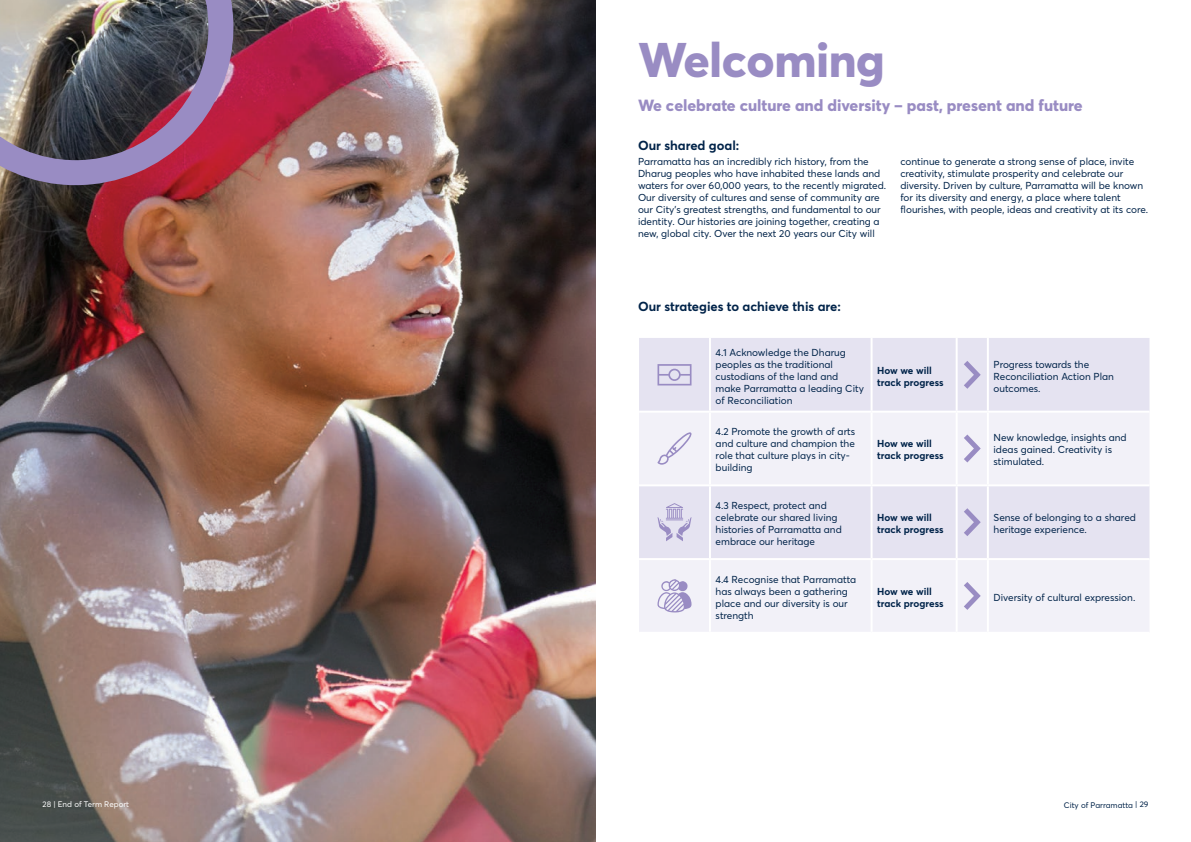
<style>
.page{position:relative;width:1191px;height:842px;background:#fff}
.page>*{position:absolute;margin:0;border:0;box-sizing:border-box;transform-origin:0 0}
.t1{font:800 48px "Parramatta";letter-spacing:-.01em;color:#998cc3}
.t2{font:800 16px "Parramatta";color:#998cc3}
.t3{font:700 13px "Parramatta";color:#002349}
.t4{font:10px/12px "Parramatta";color:#002349}
.t5{font:700 10px/12px "Parramatta";color:#002349}
.t6{font:8px "Parramatta";color:#002349}
.t7{font:8px "Parramatta";color:#fff}
</style>
<div class="page">
<img style="left:0;top:0;width:595px;height:842px">
<img style="left:0;top:0;width:233px;height:185px">
<div style="left:639px;top:338px;width:510px;height:73px;background:#e5e3f1"></div>
<svg style="left:639px;top:413px;width:510px;height:219px;fill:#f2f1f8"></svg>
<hr style="left:709px;top:338px;width:2px;height:73px;background:#fff">
<hr style="left:870px;top:338px;width:2px;height:73px;background:#fff">
<hr style="left:955px;top:338px;width:2px;height:73px;background:#fff">
<hr style="left:986px;top:338px;width:2px;height:73px;background:#fff">
<hr style="left:709px;top:413px;width:2px;height:71px;background:#fff">
<hr style="left:870px;top:413px;width:2px;height:71px;background:#fff">
<hr style="left:955px;top:413px;width:2px;height:71px;background:#fff">
<hr style="left:986px;top:413px;width:2px;height:71px;background:#fff">
<hr style="left:639px;top:484px;width:71px;height:2px;background:#fff">
<hr style="left:710px;top:484px;width:161px;height:2px;background:#fff">
<hr style="left:709px;top:486px;width:2px;height:72px;background:#fff">
<hr style="left:871px;top:484px;width:85px;height:2px;background:#fff">
<hr style="left:870px;top:486px;width:2px;height:72px;background:#fff">
<hr style="left:956px;top:484px;width:31px;height:2px;background:#fff">
<hr style="left:955px;top:486px;width:2px;height:72px;background:#fff">
<hr style="left:987px;top:484px;width:162px;height:2px;background:#fff">
<hr style="left:986px;top:486px;width:2px;height:72px;background:#fff">
<hr style="left:639px;top:558px;width:71px;height:2px;background:#fff">
<hr style="left:710px;top:558px;width:161px;height:2px;background:#fff">
<hr style="left:709px;top:560px;width:2px;height:72px;background:#fff">
<hr style="left:871px;top:558px;width:85px;height:2px;background:#fff">
<hr style="left:870px;top:560px;width:2px;height:72px;background:#fff">
<hr style="left:956px;top:558px;width:31px;height:2px;background:#fff">
<hr style="left:955px;top:560px;width:2px;height:72px;background:#fff">
<hr style="left:987px;top:558px;width:162px;height:2px;background:#fff">
<hr style="left:986px;top:560px;width:2px;height:72px;background:#fff">
<svg style="left:657px;top:364px;width:34px;height:21px"></svg>
<svg style="left:963px;top:361px;width:17px;height:28px"></svg>
<svg style="left:657px;top:432px;width:35px;height:33px"></svg>
<svg style="left:963px;top:434px;width:17px;height:28px"></svg>
<svg style="left:657px;top:503px;width:34px;height:38px"></svg>
<svg style="left:963px;top:508px;width:17px;height:28px"></svg>
<svg style="left:657px;top:579px;width:34px;height:33px"></svg>
<svg style="left:963px;top:582px;width:17px;height:28px"></svg>
<h1 class="t1" style="left:638px;top:26px;width:248px">Welcoming</h1>
<h2 class="t2" style="left:638px;top:94px;width:446px">We celebrate culture and diversity – past, present and future</h2>
<h3 class="t3" style="left:638px;top:136px;width:103px">Our shared goal:</h3>
<p class="t4" style="left:638px;top:155px;width:250px">Parramatta has an incredibly rich history, from the Dharug peoples who have inhabited these lands and waters for over 60,000 years, to the recently migrated.<br>Our diversity of cultures and sense of community are our City’s greatest strengths, and fundamental to our identity. Our histories are joining together, creating a new, global city. Over the next 20 years our City will</p>
<p class="t4" style="left:900px;top:155px;width:249px">continue to generate a strong sense of place, invite creativity, stimulate prosperity and celebrate our diversity. Driven by culture, Parramatta will be known for its diversity and energy, a place where talent flourishes, with people, ideas and creativity at its core.</p>
<h3 class="t3" style="left:638px;top:298px;width:204px">Our strategies to achieve this are:</h3>
<p class="t4" style="left:715px;top:346px;width:150px">4.1 Acknowledge the Dharug peoples as the traditional custodians of the land and make Parramatta a leading City of Reconciliation</p>
<p class="t4" style="left:715px;top:425px;width:141px">4.2 Promote the growth of arts and culture and champion the role that culture plays in city&shy;building</p>
<p class="t4" style="left:715px;top:499px;width:128px">4.3 Respect, protect and celebrate our shared living histories of Parramatta and embrace our heritage</p>
<p class="t4" style="left:715px;top:573px;width:142px">4.4 Recognise that Parramatta has always been a gathering place and our diversity is our strength</p>
<p class="t5" style="left:877px;top:364px;width:68px">How we will track progress</p>
<p class="t4" style="left:993px;top:358px;width:122px">Progress towards the<br>Reconciliation Action Plan outcomes.</p>
<p class="t5" style="left:877px;top:437px;width:68px">How we will track progress</p>
<p class="t4" style="left:993px;top:431px;width:135px">New knowledge, insights and ideas gained. Creativity is stimulated.</p>
<p class="t5" style="left:877px;top:511px;width:68px">How we will track progress</p>
<p class="t4" style="left:993px;top:511px;width:144px">Sense of belonging to a shared heritage experience.</p>
<p class="t5" style="left:877px;top:585px;width:68px">How we will track progress</p>
<p class="t4" style="left:993px;top:591px;width:143px">Diversity of cultural expression.</p>
<p class="t7" style="left:43px;top:799px;width:88px">28 | End of Term Report</p>
<p class="t6" style="left:1063px;top:800px;width:86px">City of Parramatta | 29</p>
</div>
